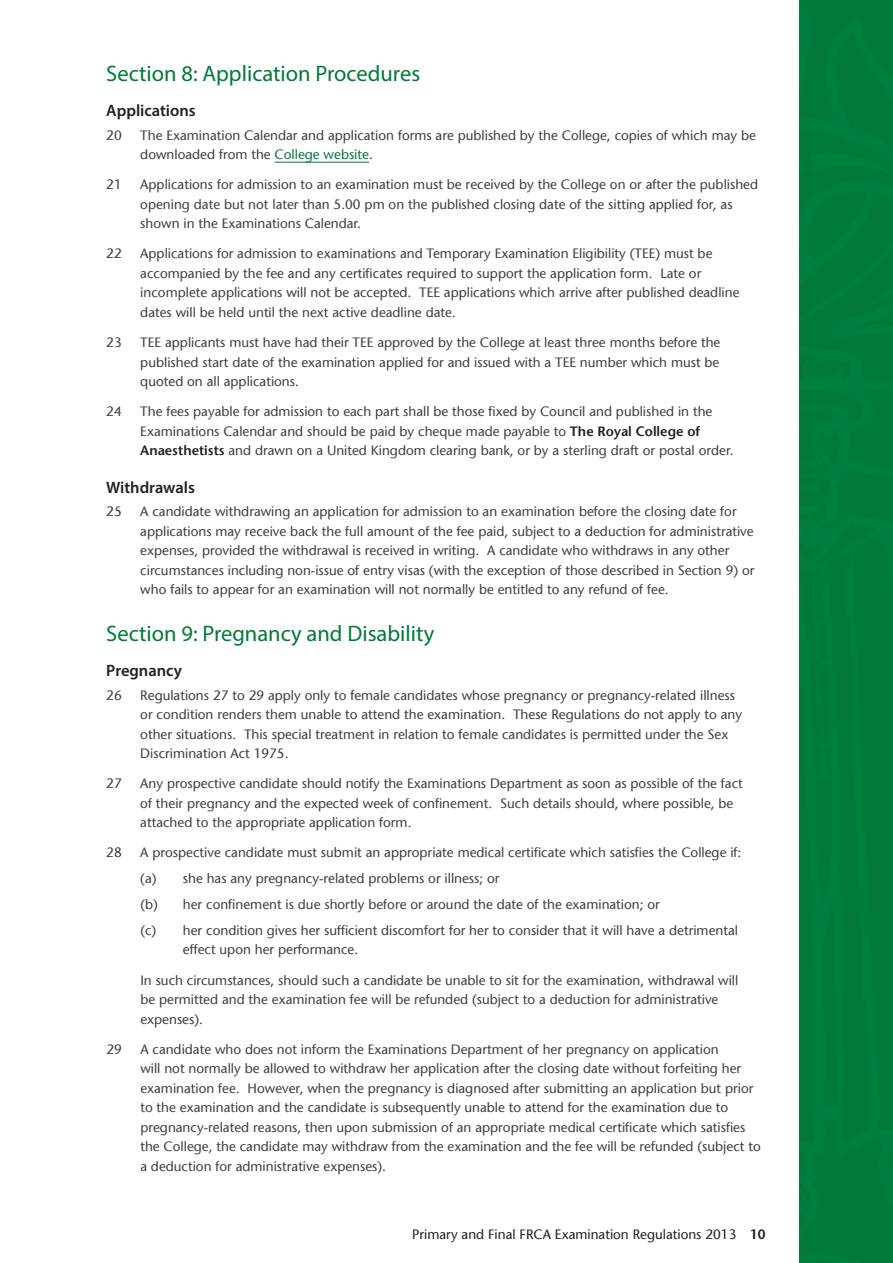
<style>
.page{position:relative;width:893px;height:1263px;background:#fff}
.page>*{position:absolute;margin:0;border:0;box-sizing:border-box;transform-origin:0 0}
.t1{font:22.5px "Myriad Pro";color:#00793a}
.t2{font:600 16.5px "Myriad Pro";color:#231f20}
.t3{font:13.5px/19.5px "Stone Sans LT";color:#3e3e3f}
.t4{font:13.5px "Stone Sans LT";color:#231f20}
.s1{color:#00793a}
.s2{font-weight:600;color:#231f20}
.s3{font-weight:600}
</style>
<div class="page">
<div style="left:799px;top:0;width:94px;height:1263px;background:#00793a"></div>
<hr style="left:275px;top:162px;width:94px;height:1px;background:#00793a">
<h1 class="t1" style="left:106px;top:59px;width:315px">Section 8: Application Procedures</h1>
<p class="t2" style="left:106px;top:100px;width:91px">Applications</p>
<p class="t3" style="left:106px;top:125px;width:17px">20</p>
<p class="t3" style="left:140px;top:125px;width:617px">The Examination Calendar and application forms are published by the College, copies of which may be downloaded from the <span class="s1">College website</span>.</p>
<p class="t3" style="left:106px;top:175px;width:17px">21</p>
<p class="t3" style="left:140px;top:175px;width:619px">Applications for admission to an examination must be received by the College on or after the published opening date but not later than 5.00 pm on the published closing date of the sitting applied for, as shown in the Examinations Calendar.</p>
<p class="t3" style="left:106px;top:244px;width:17px">22</p>
<p class="t3" style="left:140px;top:244px;width:601px">Applications for admission to examinations and Temporary Examination Eligibility (TEE) must be accompanied by the fee and any certificates required to support the application form. Late or incomplete applications will not be accepted. TEE applications which arrive after published deadline dates will be held until the next active deadline date.</p>
<p class="t3" style="left:106px;top:333px;width:17px">23</p>
<p class="t3" style="left:140px;top:333px;width:582px;text-align:justify">TEE applicants must have had their TEE approved by the College at least three months before the published start date of the examination applied for and issued with a TEE number which must be quoted on all applications.</p>
<p class="t3" style="left:106px;top:402px;width:17px">24</p>
<p class="t3" style="left:140px;top:402px;width:595px">The fees payable for admission to each part shall be those fixed by Council and published in the<br>Examinations Calendar and should be paid by cheque made payable to <span class="s2">The Royal College of<br>Anaesthetists</span> and drawn on a United Kingdom clearing bank, or by a sterling draft or postal order.</p>
<p class="t2" style="left:106px;top:477px;width:90px">Withdrawals</p>
<p class="t3" style="left:106px;top:502px;width:17px">25</p>
<p class="t3" style="left:140px;top:502px;width:616px">A candidate withdrawing an application for admission to an examination before the closing date for applications may receive back the full amount of the fee paid, subject to a deduction for administrative expenses, provided the withdrawal is received in writing. A candidate who withdraws in any other circumstances including non-issue of entry visas (with the exception of those described in Section 9) or who fails to appear for an examination will not normally be entitled to any refund of fee.</p>
<h1 class="t1" style="left:106px;top:619px;width:329px">Section 9: Pregnancy and Disability</h1>
<p class="t2" style="left:106px;top:660px;width:77px">Pregnancy</p>
<p class="t3" style="left:106px;top:685px;width:17px">26</p>
<p class="t3" style="left:140px;top:685px;width:603px">Regulations 27 to 29 apply only to female candidates whose pregnancy or pregnancy-related illness or condition renders them unable to attend the examination. These Regulations do not apply to any other situations. This special treatment in relation to female candidates is permitted under the Sex Discrimination Act 1975.</p>
<p class="t3" style="left:106px;top:774px;width:17px">27</p>
<p class="t3" style="left:140px;top:774px;width:604px">Any prospective candidate should notify the Examinations Department as soon as possible of the fact of their pregnancy and the expected week of confinement. Such details should, where possible, be attached to the appropriate application form.</p>
<p class="t3" style="left:106px;top:843px;width:17px">28</p>
<p class="t3" style="left:140px;top:840px;width:603px;line-height:26px">A prospective candidate must submit an appropriate medical certificate which satisfies the College if: (a) she has any pregnancy-related problems or illness; or<br>(b) her confinement is due shortly before or around the date of the examination; or<br>(c) her condition gives her sufficient discomfort for her to consider that it will have a detrimental</p>
<p class="t3" style="left:183px;top:940px;width:177px">effect upon her performance.</p>
<p class="t3" style="left:140px;top:970px;width:599px">In such circumstances, should such a candidate be unable to sit for the examination, withdrawal will be permitted and the examination fee will be refunded (subject to a deduction for administrative expenses).</p>
<p class="t3" style="left:106px;top:1039px;width:17px">29</p>
<p class="t3" style="left:140px;top:1039px;width:622px">A candidate who does not inform the Examinations Department of her pregnancy on application<br>will not normally be allowed to withdraw her application after the closing date without forfeiting her examination fee. However, when the pregnancy is diagnosed after submitting an application but prior to the examination and the candidate is subsequently unable to attend for the examination due to pregnancy-related reasons, then upon submission of an appropriate medical certificate which satisfies the College, the candidate may withdraw from the examination and the fee will be refunded (subject to a deduction for administrative expenses).</p>
<p class="t4" style="left:412px;top:1226px;width:355px">Primary and Final FRCA Examination Regulations 2013 <span class="s3">10</span></p>
</div>
